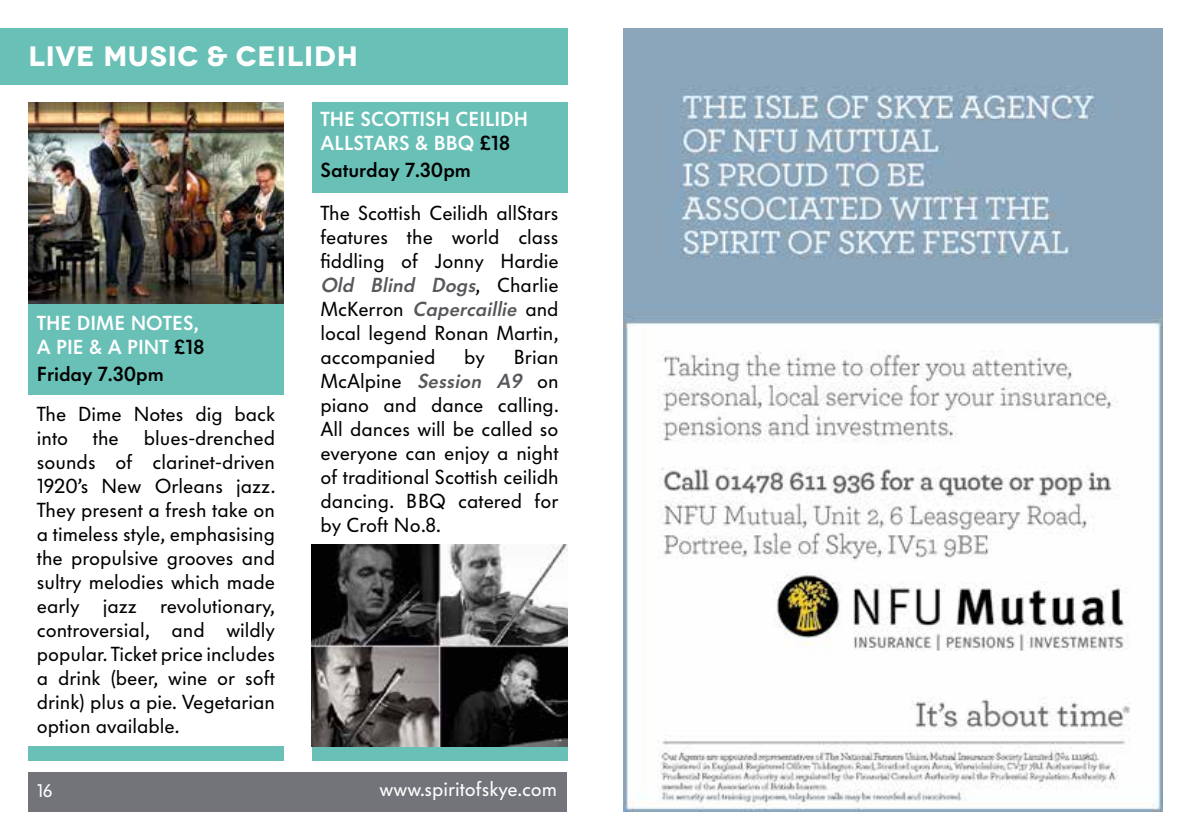
<style>
.page{position:relative;width:1191px;height:840px;background:#fff}
.page>*{position:absolute;margin:0;border:0;box-sizing:border-box;transform-origin:0 0}
.t1{font:700 28px "Novecentowide";letter-spacing:.03em;color:#fff}
.t2{font:20px/24px "VW Headline";color:#000;text-align:justify}
.t3{font:600 20px/24px "VW Headline";color:#fff}
.t4{font:600 20px "VW Headline";color:#000}
.t5{font:20px "VW Headline";color:#fff}
.t6{font:18px "VW Headline";color:#fff}
.s1{color:#000}
.s2{font-weight:600;font-style:italic;color:#58585c}
</style>
<div class="page">
<div style="left:28px;top:771px;width:539px;height:40px;background:#737479"></div>
<div style="left:28px;top:303px;width:255px;height:91px;background:#68c0b6"></div>
<div style="left:312px;top:102px;width:255px;height:91px;background:#68c0b6"></div>
<div style="left:312px;top:746px;width:255px;height:14px;background:#68c0b6"></div>
<div style="left:28px;top:746px;width:255px;height:14px;background:#68c0b6"></div>
<img style="left:28px;top:102px;width:255px;height:201px">
<img style="left:312px;top:544px;width:255px;height:202px">
<div style="left:0;top:28px;width:567px;height:57px;background:#68c0b6"></div>
<img style="left:624px;top:28px;width:538px;height:783px">
<h1 class="t1" style="left:28px;top:39px;width:331px">LIVE MUSIC &amp; CEILIDH</h1>
<p class="t3" style="left:37px;top:311px;width:169px">THE DIME NOTES,<br>A PIE &amp; A PINT <span class="s1">£18</span></p>
<p class="t4" style="left:37px;top:362px;width:128px">Friday 7.30pm</p>
<p class="t2" style="left:37px;top:402px;width:240px">The Dime Notes dig back into the blues-drenched sounds of clarinet-driven 1920’s New Orleans jazz.<br>They present a fresh take on a timeless style, emphasising the propulsive grooves and sultry melodies which made early jazz revolutionary, controversial, and wildly popular. Ticket price includes a drink (beer, wine or soft drink) plus a pie. Vegetarian option available.</p>
<p class="t3" style="left:320px;top:107px;width:209px">THE SCOTTISH CEILIDH<br>ALLSTARS &amp; BBQ <span class="s1">£18</span></p>
<p class="t4" style="left:320px;top:158px;width:152px">Saturday 7.30pm</p>
<p class="t2" style="left:320px;top:201px;width:240px">The Scottish Ceilidh allStars features the world class fiddling of Jonny Hardie <span class="s2">Old Blind Dogs</span>, C h a r l i e M c Ke r ro n <span class="s2">Capercaillie</span> a n d local legend Ronan Martin, accompanied</p>
<p class="t2" style="left:464px;top:345px;width:22px">by</p>
<p class="t2" style="left:320px;top:345px;width:240px;text-indent:193px">Brian McAlpine <span class="s2">Session A9</span> on piano and dance calling.<br>All dances will be called so everyone can enjoy a night of traditional Scottish ceilidh dancing. BBQ catered for by Croft No.8.</p>
<p class="t6" style="left:37px;top:780px;width:17px">16</p>
<p class="t5" style="left:379px;top:777px;width:179px">www.spiritofskye.com</p>
</div>
